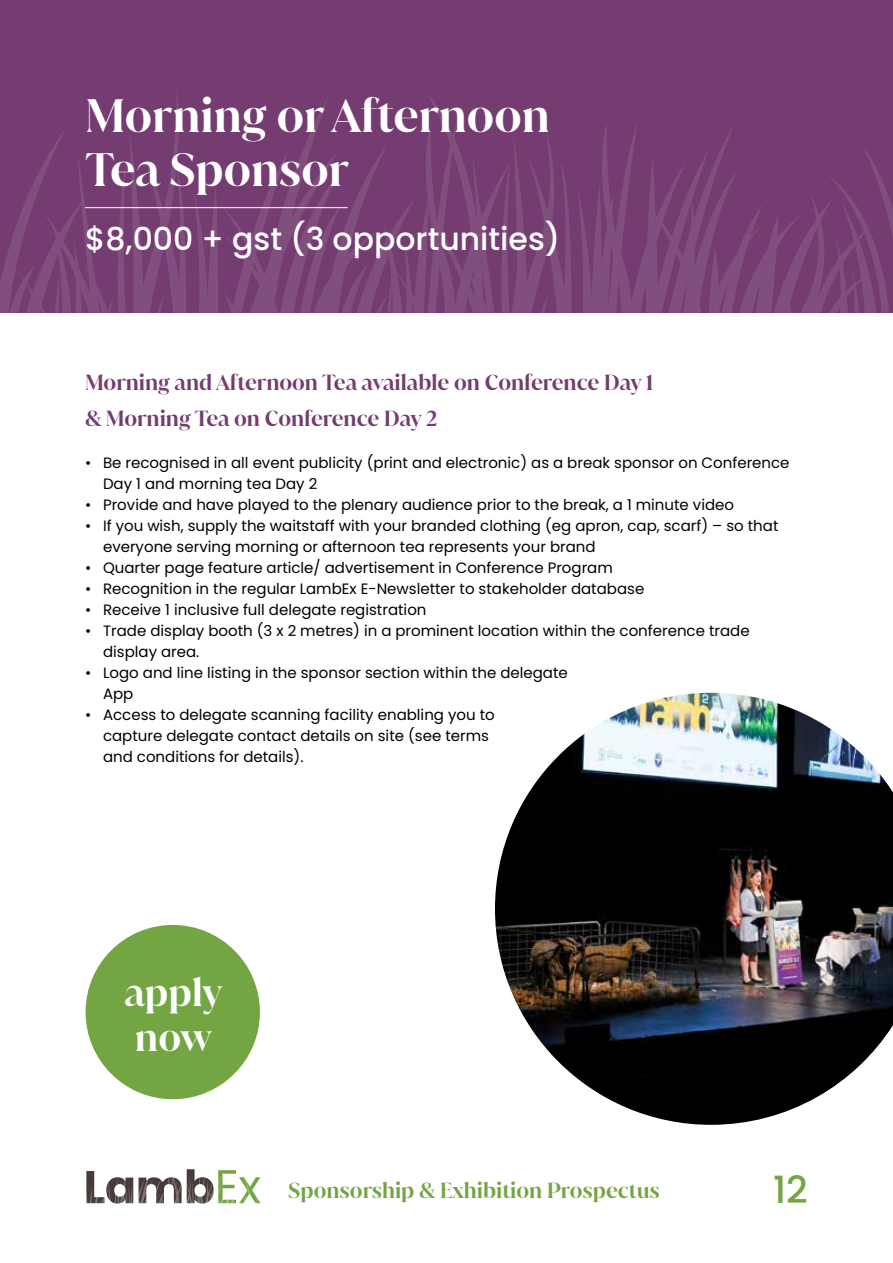
<style>
.page{position:relative;width:893px;height:1263px;background:#fff}
.page>*{position:absolute;margin:0;border:0;box-sizing:border-box;transform-origin:0 0}
.t1{font:600 45px/54px "Juana";color:#fff}
.t2{font:600 37.5px/45px "Juana";color:#fff}
.t3{font:500 37.5px "Poppins";color:#73a643}
.t4{font:500 31.5px "Poppins";color:#fff}
.t5{font:600 21px/36px "Juana";color:#743c71}
.t6{font:600 21px "Juana";color:#73a643}
.t7{font:15px/21px "Poppins";color:#000}
</style>
<div class="page">
<svg style="left:86px;top:1169px;width:174px;height:35px"></svg>
<div style="left:0;top:0;width:893px;height:313px;background:#743c71"></div>
<svg style="left:0;top:95px;width:893px;height:218px"></svg>
<hr style="left:85px;top:207px;width:263px;height:1px;background:#fff">
<img style="left:495px;top:693px;width:398px;height:432px">
<div style="left:86px;top:925px;width:174px;height:174px;background:#73a643;border-radius:50%"></div>
<h1 class="t1" style="left:85px;top:88px;width:466px">Morning or Afternoon<br>Tea Sponsor</h1>
<h3 class="t4" style="left:85px;top:220px;width:477px">$8,000 + gst (3 opportunities)</h3>
<h3 class="t5" style="left:85px;top:364px;width:570px">Morning and Afternoon Tea available on Conference Day 1 &amp; Morning Tea on Conference Day 2</h3>
<p class="t7" style="left:103px;top:452px;width:688px;text-indent:-18px">• Be recognised in all event publicity (print and electronic) as a break sponsor on Conference<br>Day 1 and morning tea Day 2</p>
<p class="t7" style="left:85px;top:494px;width:650px">• Provide and have played to the plenary audience prior to the break, a 1 minute video</p>
<p class="t7" style="left:103px;top:515px;width:677px;text-indent:-18px">• If you wish, supply the waitstaff with your branded clothing (eg apron, cap, scarf) – so that everyone serving morning or afternoon tea represents your brand</p>
<p class="t7" style="left:85px;top:557px;width:529px">• Quarter page feature article/ advertisement in Conference Program</p>
<p class="t7" style="left:85px;top:578px;width:561px">• Recognition in the regular LambEx E-Newsletter to stakeholder database</p>
<p class="t7" style="left:85px;top:599px;width:343px">• Receive 1 inclusive full delegate registration</p>
<p class="t7" style="left:103px;top:620px;width:648px;text-indent:-18px">• Trade display booth (3 x 2 metres) in a prominent location within the conference trade display area.</p>
<p class="t7" style="left:103px;top:662px;width:466px;text-indent:-18px">• Logo and line listing in the sponsor section within the delegate<br>App</p>
<p class="t7" style="left:103px;top:704px;width:393px;text-indent:-18px">• Access to delegate scanning facility enabling you to capture delegate contact details on site (see terms and conditions for details).</p>
<h2 class="t2" style="left:124px;top:970px;width:99px">apply now</h2>
<h3 class="t6" style="left:288px;top:1176px;width:373px">Sponsorship &amp; Exhibition Prospectus</h3>
<h2 class="t3" style="left:773px;top:1168px;width:36px">12</h2>
</div>
